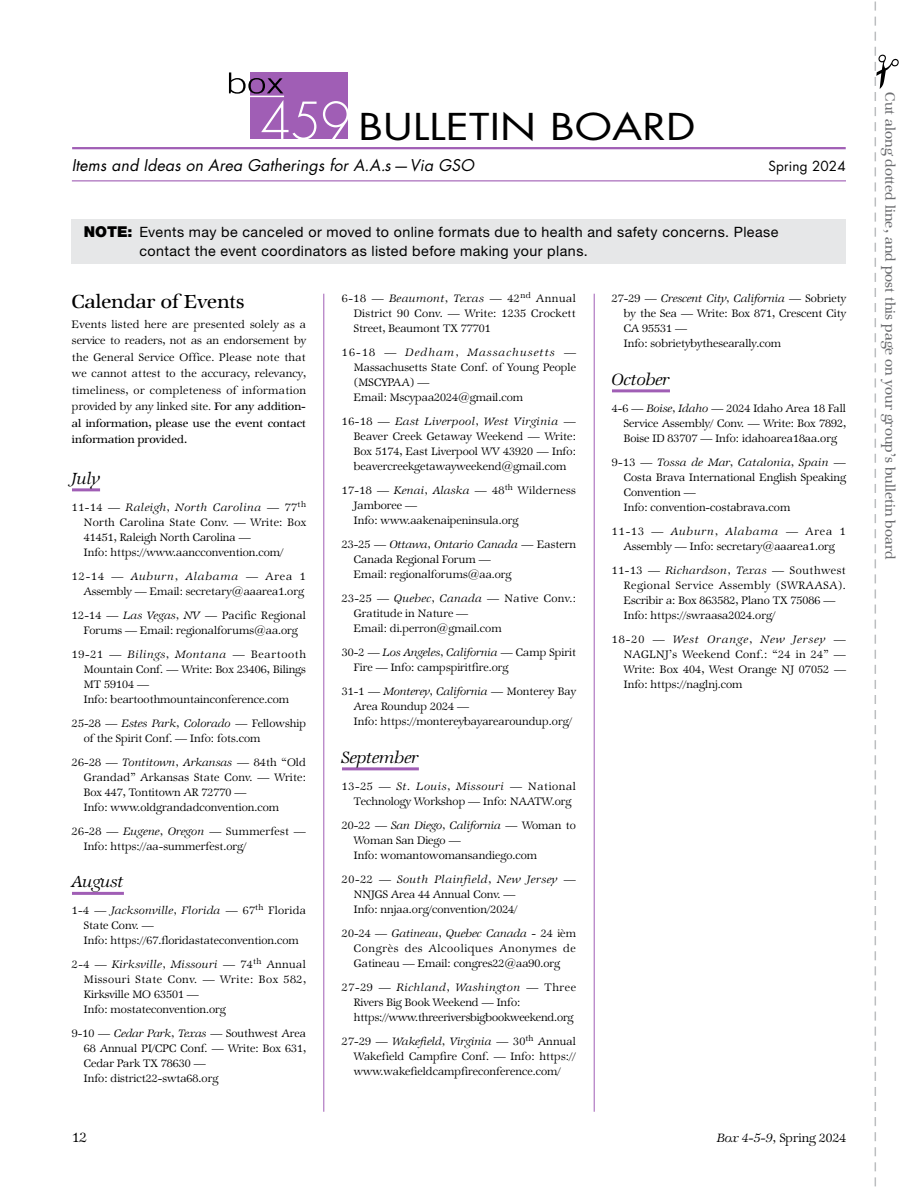
<style>
.page{position:relative;width:918px;height:1188px;background:#fff}
.page>*{position:absolute;margin:0;border:0;box-sizing:border-box;transform-origin:0 0}
.t1{font:36px "Futura Std";letter-spacing:.005em;color:#000;scale:1.2 1}
.t2{font:500 21px "Zapf Internatl IT Cby BT";color:#000}
.t3{font:italic 300 18px "Zapf Internatl IT Cby BT";color:#000}
.t4{font:italic 15.75px "Futura Std";letter-spacing:.01em;color:#000}
.t5{font:500 15px "Zapf Internatl IT Cby BT";color:#6d6e71}
.t6{font:300 15px "Zapf Internatl IT Cby BT";color:#000}
.t7{font:14.25px/19.5px "Helvetica Neue LT Std";letter-spacing:.03em;color:#000}
.t8{font:300 13.5px "Zapf Internatl IT Cby BT";color:#000}
.t9{font:13.5px "Futura Std";letter-spacing:.01em;color:#000}
.t10{font:300 12px/15px "Zapf Internatl IT Cby BT";color:#000}
.s1{font-weight:900;font-size:15px}
.s2{font-weight:500}
.s3{font-style:italic}
</style>
<div class="page">
<hr style="left:323px;top:294px;width:1px;height:818px;background:#a05eb5">
<hr style="left:594px;top:294px;width:1px;height:818px;background:#a05eb5">
<hr style="left:72px;top:488px;width:28px;height:3px;background:#a05eb5">
<hr style="left:72px;top:892px;width:52px;height:3px;background:#a05eb5">
<hr style="left:342px;top:767px;width:77px;height:3px;background:#a05eb5">
<hr style="left:612px;top:389px;width:58px;height:3px;background:#a05eb5">
<svg style="left:875px;top:1px;width:24px;height:1186px"></svg>
<hr style="left:72px;top:180px;width:774px;height:1px;background:#a05eb5">
<hr style="left:72px;top:147px;width:774px;height:2px;background:#a05eb5">
<div style="left:250px;top:73px;width:98px;height:66px;background:#a05eb5"></div>
<svg style="left:261px;top:100px;width:56px;height:39px"></svg>
<svg style="left:323px;top:101px;width:25px;height:38px"></svg>
<svg style="left:229px;top:73px;width:54px;height:21px"></svg>
<hr style="left:250px;top:96px;width:34px;height:1px;background:#fff">
<div style="left:72px;top:219px;width:774px;height:45px;background:#e6e7e8"></div>
<h1 class="t1" style="left:359px;top:104px;width:282px">BULLETIN BOARD</h1>
<h3 class="t4" style="left:72px;top:155px;width:404px">Items and Ideas on Area Gatherings for A.A.s—Via GSO</h3>
<p class="t9" style="left:769px;top:157px;width:79px">Spring 2024</p>
<p class="t7" style="left:139px;top:222px;width:641px;text-indent:-56px"><span class="s1">NOTE:</span> Events may be canceled or moved to online formats due to health and safety concerns. Please contact the event coordinators as listed before making your plans.</p>
<h2 class="t2" style="left:72px;top:289px;width:174px">Calendar of Events</h2>
<p class="t10" style="left:72px;top:316px;width:236px;line-height:16.5px;text-align:justify">Events listed here are presented solely as a service to readers, not as an endorsement by the General Service Office. Please note that we cannot attest to the accuracy, relevancy, timeliness, or completeness of information provided by any linked site. <span class="s2">For any addition&shy;al information, please use the event contact information provided.</span></p>
<h3 class="t3" style="left:72px;top:468px;width:30px">July</h3>
<p class="t10" style="left:84px;top:499px;width:224px;text-indent:-12px">11-14 — <span class="s3">Raleigh, North Carolina</span> — 77<sup>th </sup>North Carolina State Conv. — Write: Box 41451, Raleigh North Carolina —<br>Info: https://www.aancconvention.com/</p>
<p class="t10" style="left:72px;top:568px;width:235px;text-align:right">12-14 — <span class="s3">Auburn, Alabama</span> — Area 1<br>Assembly — Email: secretary@aaarea1.org</p>
<p class="t10" style="left:72px;top:607px;width:236px;text-align:center">12-14 — <span class="s3">Las Vegas, NV</span> — Pacific Regional<br>Forums — Email: regionalforums@aa.org</p>
<p class="t10" style="left:84px;top:646px;width:224px;text-indent:-12px">19-21 — <span class="s3">Bilings, Montana</span> — Beartooth<br>Mountain Conf. — Write: Box 23406, Bilings<br>MT 59104 —<br>Info: beartoothmountainconference.com</p>
<p class="t10" style="left:84px;top:715px;width:224px;text-indent:-12px">25-28 — <span class="s3">Estes Park, Colorado</span> — Fellowship of the Spirit Conf. — Info: fots.com</p>
<p class="t10" style="left:84px;top:754px;width:224px;text-indent:-12px">26-28 — <span class="s3">Tontitown, Arkansas</span> — 84th “Old Grandad” Arkansas State Conv. — Write:<br>Box 447, Tontitown AR 72770 —<br>Info: www.oldgrandadconvention.com</p>
<p class="t10" style="left:84px;top:823px;width:224px;text-indent:-12px">26-28 — <span class="s3">Eugene, Oregon</span> — Summerfest —<br>Info: https://aa-summerfest.org/</p>
<h3 class="t3" style="left:72px;top:871px;width:53px">August</h3>
<p class="t10" style="left:84px;top:903px;width:224px;text-indent:-12px">1-4 — <span class="s3">Jacksonville, Florida</span> — 67<sup>th</sup> Florida<br>State Conv. —<br>Info: https://67.floridastateconvention.com</p>
<p class="t10" style="left:84px;top:957px;width:224px;text-indent:-12px">2-4 — <span class="s3">Kirksville, Missouri</span> — 74<sup>th</sup> Annual<br>Missouri State Conv. — Write: Box 582,<br>Kirksville MO 63501 —<br>Info: mostateconvention.org</p>
<p class="t10" style="left:84px;top:1026px;width:224px;text-indent:-12px">9-10 — <span class="s3">Cedar Park, Texas</span> — Southwest Area<br>68 Annual PI/CPC Conf. — Write: Box 631,<br>Cedar Park TX 78630 —<br>Info: district22-swta68.org</p>
<p class="t10" style="left:354px;top:291px;width:224px;text-align:justify;text-indent:-12px">6-18 — <span class="s3">Beaumont, Texas</span> — 42<sup>nd</sup> Annual District 90 Conv. — Write: 1235 Crockett Street, Beaumont TX 77701</p>
<p class="t10" style="left:354px;top:345px;width:224px;text-indent:-12px">16-18 — <span class="s3">Dedham, Massachusetts</span> —<br>Massachusetts State Conf. of Young People (MSCYPAA) —<br>Email: Mscypaa2024@gmail.com</p>
<p class="t10" style="left:354px;top:414px;width:224px;text-align:justify;text-indent:-12px">16-18 — <span class="s3">East Liverpool, West Virginia</span> — Beaver Creek Getaway Weekend — Write:<br>Box 5174, East Liverpool WV 43920 — Info: beavercreekgetawayweekend@gmail.com</p>
<p class="t10" style="left:354px;top:483px;width:224px;text-indent:-12px">17-18 — <span class="s3">Kenai, Alaska</span> — 48<sup>th</sup> Wilderness<br>Jamboree —<br>Info: www.aakenaipeninsula.org</p>
<p class="t10" style="left:354px;top:537px;width:224px;text-indent:-12px">23-25 — <span class="s3">Ottawa, Ontario Canada</span> — Eastern<br>Canada Regional Forum —<br>Email: regionalforums@aa.org</p>
<p class="t10" style="left:354px;top:591px;width:224px;text-indent:-12px">23-25 — <span class="s3">Quebec, Canada</span> — Native Conv.:<br>Gratitude in Nature —<br>Email: di.perron@gmail.com</p>
<p class="t10" style="left:354px;top:645px;width:224px;text-indent:-12px">30-2 — <span class="s3">Los Angeles, California</span> — Camp Spirit<br>Fire — Info: campspiritfire.org</p>
<p class="t10" style="left:354px;top:684px;width:224px;text-indent:-12px">31-1 — <span class="s3">Monterey, California</span> — Monterey Bay<br>Area Roundup 2024 —<br>Info: https://montereybayarearoundup.org/</p>
<h3 class="t3" style="left:342px;top:747px;width:78px">September</h3>
<p class="t10" style="left:354px;top:778px;width:224px;text-indent:-12px">13-25 — <span class="s3">St. Louis, Missouri</span> — National<br>Technology Workshop — Info: NAATW.org</p>
<p class="t10" style="left:354px;top:817px;width:224px;text-indent:-12px">20-22 — <span class="s3">San Diego, California</span> — Woman to<br>Woman San Diego —<br>Info: womantowomansandiego.com</p>
<p class="t10" style="left:354px;top:871px;width:223px;text-indent:-12px">20-22 — <span class="s3">South Plainfield, New Jersey</span> —<br>NNJGS Area 44 Annual Conv. —<br>Info: nnjaa.org/convention/2024/</p>
<p class="t10" style="left:354px;top:925px;width:224px;text-align:justify;text-indent:-12px">20-24 — <span class="s3">Gatineau, Quebec Canada</span> - 24 ièm Congrès des Alcooliques Anonymes de Gatineau — Email: congres22@aa90.org</p>
<p class="t10" style="left:354px;top:979px;width:224px;text-indent:-12px">27-29 — <span class="s3">Richland, Washington</span> — Three<br>Rivers Big Book Weekend — Info: https://www.threeriversbigbookweekend.org</p>
<p class="t10" style="left:354px;top:1033px;width:224px;text-align:justify;text-indent:-12px">27-29 — <span class="s3">Wakefield, Virginia</span> — 30<sup>th</sup> Annual Wakefield Campfire Conf. — Info: https:// www.wakefieldcampfireconference.com/</p>
<p class="t10" style="left:624px;top:291px;width:224px;text-indent:-12px">27-29 — <span class="s3">Crescent City, California</span> — Sobriety by the Sea — Write: Box 871, Crescent City<br>CA 95531 —<br>Info: sobrietybythesearally.com</p>
<h3 class="t3" style="left:612px;top:369px;width:59px">October</h3>
<p class="t10" style="left:624px;top:400px;width:224px;text-align:justify;text-indent:-12px">4-6 — <span class="s3">Boise, Idaho</span> — 2024 Idaho Area 18 Fall Service Assembly/ Conv. — Write: Box 7892, Boise ID 83707 — Info: idahoarea18aa.org</p>
<p class="t10" style="left:624px;top:454px;width:224px;text-indent:-12px">9-13 — <span class="s3">Tossa de Mar, Catalonia, Spain</span> —<br>Costa Brava International English Speaking<br>Convention —<br>Info: convention-costabrava.com</p>
<p class="t10" style="left:612px;top:523px;width:235px;text-align:center">11-13 — <span class="s3">Auburn, Alabama</span> — Area 1<br>Assembly — Info: secretary@aaarea1.org</p>
<p class="t10" style="left:624px;top:562px;width:224px;text-indent:-12px">11-13 — <span class="s3">Richardson, Texas —</span> Southwest Regional Service Assembly (SWRAASA).<br>Escribir a: Box 863582, Plano TX 75086 — Info: https://swraasa2024.org/</p>
<p class="t10" style="left:624px;top:631px;width:224px;text-align:justify;text-indent:-12px">18-20 — <span class="s3">West Orange, New Jersey</span> — NAGLNJ’s Weekend Conf.: “24 in 24” — Write: Box 404, West Orange NJ 07052 — Info: https://naglnj.com</p>
<p class="t6" style="left:72px;top:1128px;width:16px">12</p>
<p class="t8" style="left:717px;top:1130px;width:130px"><span class="s3">Box 4-5-9,</span> Spring 2024</p>
<p class="t5" style="left:899px;top:92px;width:468px;rotate:90deg">Cut along dotted line, and post this page on your group’s bulletin board</p>
</div>
